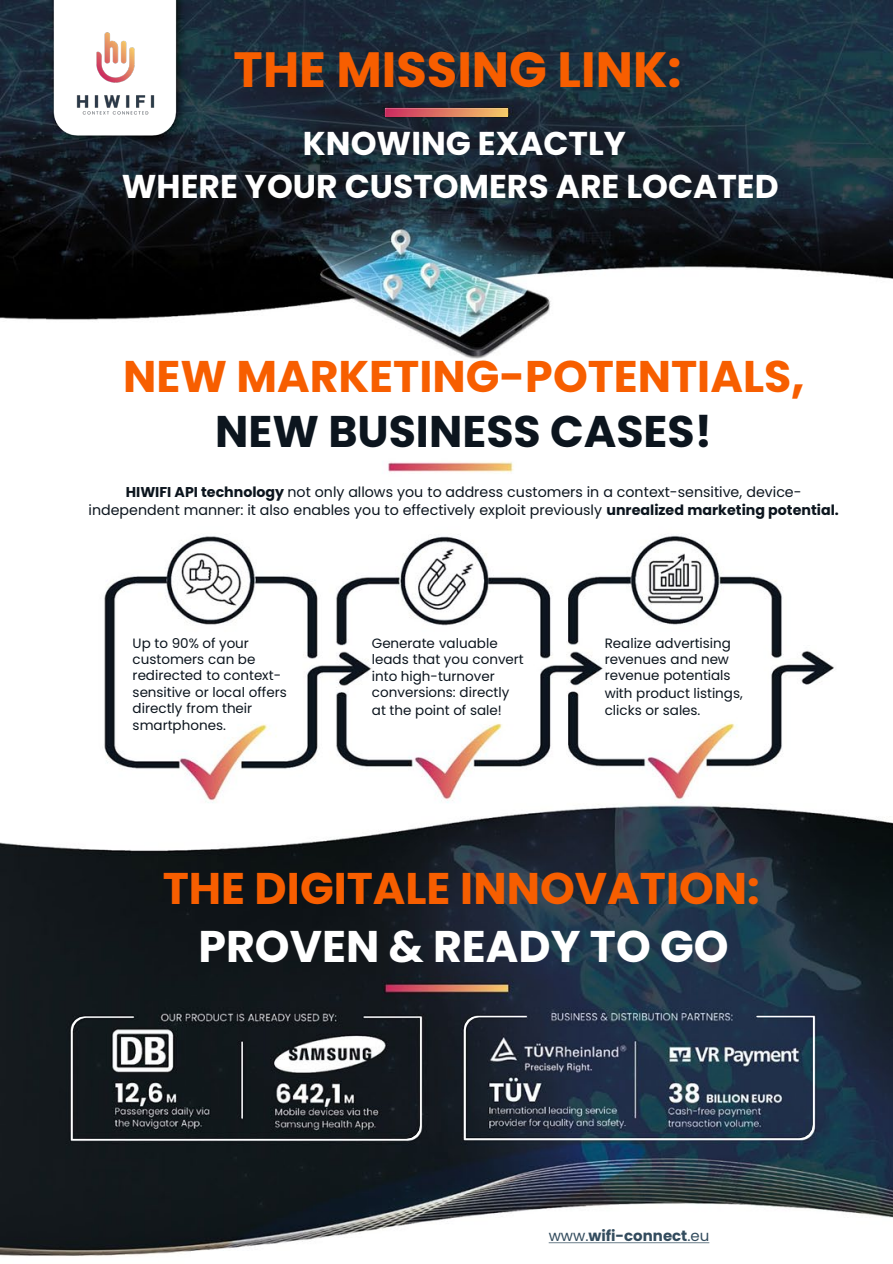
<style>
.page{position:relative;width:893px;height:1264px;background:#fff}
.page>*{position:absolute;margin:0;border:0;box-sizing:border-box;transform-origin:0 0}
.t1{font:700 49.5px "Poppins";color:#f75e00}
.t2{font:700 44.25px/55.2px "Poppins";color:#f75e00;text-align:center}
.t3{font:700 33px "Poppins";color:#fff}
.t4{font:700 15px "Poppins";color:#334c5e}
.t5{font:14.25px/17.7px "Poppins";color:#0c151e;text-align:center}
.t6{font:13.5px/16.4px "Poppins";color:#0c151e}
.s1{color:#0c151e}
.s2{font-weight:700}
.s3{color:#fff}
.s4{font-weight:400}
</style>
<div class="page">
<img style="left:0;top:1px;width:892px;height:1255px">
<svg style="left:54px;top:0;width:122px;height:135px"></svg>
<img style="left:62px;top:17px;width:106px;height:106px">
<svg style="left:71px;top:1016px;width:350px;height:124px;background:#373b3f"></svg>
<hr style="left:241px;top:1041px;width:1px;height:77px;background:#fff">
<svg style="left:464px;top:1015px;width:350px;height:124px;background:#364557"></svg>
<img style="left:385px;top:108px;width:122px;height:8px">
<svg style="left:548px;top:1242px;width:161px;height:1px"></svg>
<p class="t1" style="left:234px;top:41px;width:449px">THE MISSING LINK:</p>
<p class="t3" style="left:303px;top:125px;width:324px">KNOWING EXACTLY</p>
<p class="t3" style="left:122px;top:167px;width:658px">WHERE YOUR CUSTOMERS ARE LOCATED</p>
<p class="t2" style="left:123px;top:349px;width:682px">NEW MARKETING-POTENTIALS,<br><span class="s1">NEW BUSINESS CASES!</span></p>
<p class="t5" style="left:89px;top:483px;width:751px"><span class="s2">HIWIFI API technology</span> not only allows you to address customers in a context-sensitive, device&shy;independent manner: it also enables you to effectively exploit previously <span class="s2">unrealized marketing potential.</span></p>
<p class="t6" style="left:133px;top:634px;width:156px">Up to 90% of your customers can be redirected to context&shy;sensitive or local offers directly from their smartphones.</p>
<p class="t6" style="left:372px;top:634px;width:153px">Generate valuable leads that you convert into high-turnover conversions: directly</p>
<p class="t6" style="left:372px;top:701px;width:131px">at the point of sale!</p>
<p class="t6" style="left:604px;top:634px;width:128px">Realize advertising revenues and new revenue potentials</p>
<p class="t6" style="left:604px;top:685px;width:140px">with product listings, clicks or sales.</p>
<p class="t2" style="left:163px;top:860px;width:598px;line-height:57.4px">THE DIGITALE INNOVATION:<br><span class="s3">PROVEN &amp; READY TO GO</span></p>
<p class="t4" style="left:548px;top:1226px;width:162px"><span class="s4">www.</span>wifi-connect<span class="s4">.eu</span></p>
</div>
